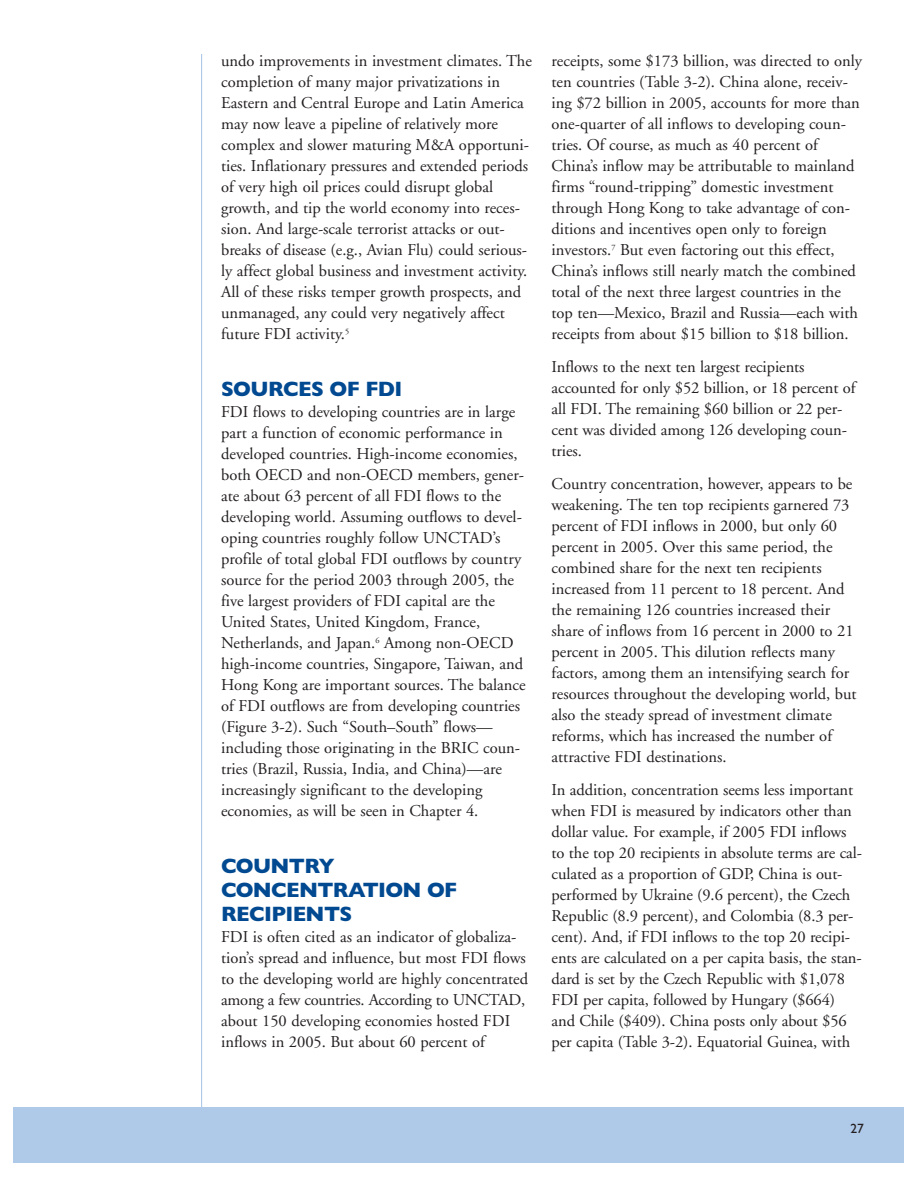
<style>
.page{position:relative;width:918px;height:1188px;background:#fff}
.page>*{position:absolute;margin:0;border:0;box-sizing:border-box;transform-origin:0 0}
.t1{font:700 21px/24px "Gill Sans";letter-spacing:-.03em;color:#014990}
.t2{font:16.5px/21px "Adobe Garamond";color:#231f20}
.t3{font:13.5px "Gill Sans";color:#231f20}
</style>
<div class="page">
<div style="left:14px;top:1107px;width:890px;height:56px;background:#afcae9"></div>
<hr style="left:201px;top:54px;width:1px;height:1080px;background:#afcae9">
<p class="t2" style="left:221px;top:52px;width:312px">undo improvements in investment climates. The completion of many major privatizations in Eastern and Central Europe and Latin America may now leave a pipeline of relatively more complex and slower maturing M&amp;A opportuni&shy;ties. Inflationary pressures and extended periods of very high oil prices could disrupt global growth, and tip the world economy into reces&shy;sion. And large-scale terrorist attacks or out&shy;breaks of disease (e.g., Avian Flu) could serious&shy;ly affect global business and investment activity.<br>All of these risks temper growth prospects, and unmanaged, any could very negatively affect future FDI activity.<sup>5</sup></p>
<p class="t1" style="left:221px;top:377px;width:183px">SOURCES OF FDI</p>
<p class="t2" style="left:221px;top:403px;width:306px">FDI flows to developing countries are in large part a function of economic performance in developed countries. High-income economies, both OECD and non-OECD members, gener&shy;ate about 63 percent of all FDI flows to the developing world. Assuming outflows to devel&shy;oping countries roughly follow UNCTAD’s profile of total global FDI outflows by country source for the period 2003 through 2005, the five largest providers of FDI capital are the United States, United Kingdom, France, Netherlands, and Japan.<sup>6</sup> Among non-OECD high-income countries, Singapore, Taiwan, and Hong Kong are important sources. The balance of FDI outflows are from developing countries (Figure 3-2). Such “South–South” flows— including those originating in the BRIC coun&shy;tries (Brazil, Russia, India, and China)—are increasingly significant to the developing economies, as will be seen in Chapter 4.</p>
<p class="t1" style="left:221px;top:854px;width:238px">COUNTRY<br>CONCENTRATION OF<br>RECIPIENTS</p>
<p class="t2" style="left:221px;top:927px;width:309px">FDI is often cited as an indicator of globaliza&shy;tion’s spread and influence, but most FDI flows to the developing world are highly concentrated among a few countries. According to UNCTAD, about 150 developing economies hosted FDI inflows in 2005. But about 60 percent of</p>
<p class="t2" style="left:552px;top:52px;width:312px">receipts, some $173 billion, was directed to only ten countries (Table 3-2). China alone, receiv&shy;ing $72 billion in 2005, accounts for more than one-quarter of all inflows to developing coun&shy;tries. Of course, as much as 40 percent of China’s inflow may be attributable to mainland firms “round-tripping” domestic investment through Hong Kong to take advantage of con&shy;ditions and incentives open only to foreign investors.<sup>7</sup> But even factoring out this effect, China’s inflows still nearly match the combined total of the next three largest countries in the top ten—Mexico, Brazil and Russia—each with receipts from about $15 billion to $18 billion.</p>
<p class="t2" style="left:552px;top:358px;width:306px">Inflows to the next ten largest recipients accounted for only $52 billion, or 18 percent of all FDI. The remaining $60 billion or 22 per&shy;cent was divided among 126 developing coun&shy;tries.</p>
<p class="t2" style="left:552px;top:475px;width:307px">Country concentration, however, appears to be weakening. The ten top recipients garnered 73 percent of FDI inflows in 2000, but only 60 percent in 2005. Over this same period, the combined share for the next ten recipients increased from 11 percent to 18 percent. And the remaining 126 countries increased their share of inflows from 16 percent in 2000 to 21 percent in 2005. This dilution reflects many factors, among them an intensifying search for resources throughout the developing world, but also the steady spread of investment climate reforms, which has increased the number of attractive FDI destinations.</p>
<p class="t2" style="left:552px;top:781px;width:312px">In addition, concentration seems less important when FDI is measured by indicators other than dollar value. For example, if 2005 FDI inflows to the top 20 recipients in absolute terms are cal&shy;culated as a proportion of GDP, China is out&shy;performed by Ukraine (9.6 percent), the Czech Republic (8.9 percent), and Colombia (8.3 per&shy;cent). And, if FDI inflows to the top 20 recipi&shy;ents are calculated on a per capita basis, the stan&shy;dard is set by the Czech Republic with $1,078<br>FDI per capita, followed by Hungary ($664) and Chile ($409). China posts only about $56 per capita (Table 3-2). Equatorial Guinea, with</p>
<p class="t3" style="left:850px;top:1121px;width:15px">27</p>
</div>
